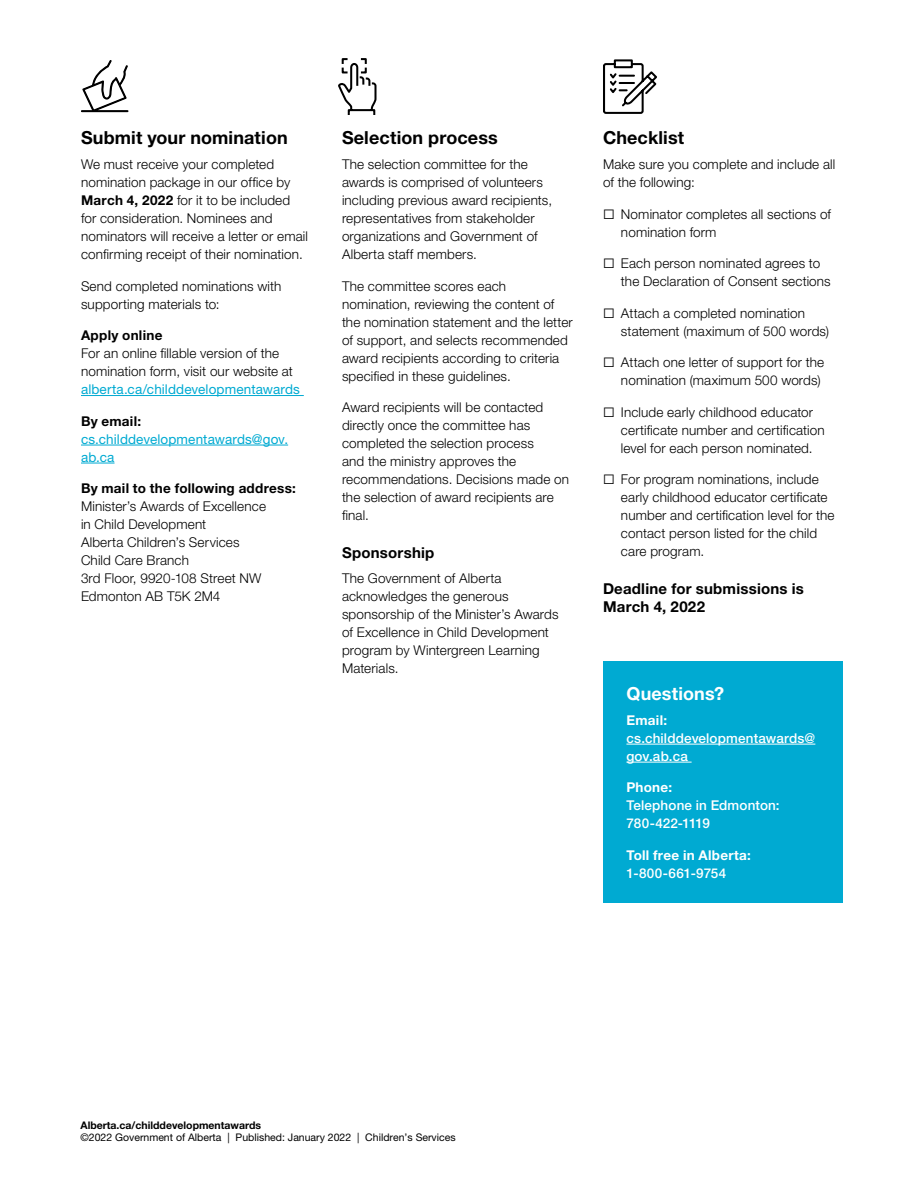
<style>
.page{position:relative;width:918px;height:1188px;background:#fff}
.page>*{position:absolute;margin:0;border:0;box-sizing:border-box;transform-origin:0 0}
.t1{font:700 18px "Helvetica Neue LT Std";letter-spacing:.005em;color:#000}
.t2{font:700 18px "Helvetica Neue LT Std";letter-spacing:.01em;color:#fff}
.t3{font:700 15px/18px "Helvetica Neue LT Std";letter-spacing:.015em;color:#000}
.t4{font:300 13.5px/18px "Helvetica Neue LT Std";letter-spacing:.01em;color:#000}
.t5{font:500 13.5px/18px "Helvetica Neue LT Std";letter-spacing:.01em;color:#fff}
.t6{font:13.5px/18px "Helvetica Neue LT Std";letter-spacing:.01em;color:#00aad2}
.t7{font:700 13.5px "Helvetica Neue LT Std";letter-spacing:.02em;color:#000}
.t8{font:700 13.5px "Helvetica Neue LT Std";letter-spacing:.02em;color:#fff}
.t9{font:10.5px "Helvetica Neue LT Std";color:#000}
.t10{font:700 10.5px "Helvetica Neue LT Std";color:#000}
.s1{font-weight:700}
</style>
<div class="page">
<hr style="left:81px;top:395px;width:223px;height:1px;background:#00aad2">
<hr style="left:81px;top:445px;width:207px;height:1px;background:#00aad2">
<hr style="left:81px;top:463px;width:34px;height:1px;background:#00aad2">
<svg style="left:81px;top:60px;width:48px;height:53px"></svg>
<div style="left:603px;top:662px;width:240px;height:241px;background:#00aad2"></div>
<hr style="left:626px;top:744px;width:189px;height:1px;background:#fff">
<hr style="left:626px;top:762px;width:66px;height:1px;background:#fff">
<svg style="left:338px;top:58px;width:39px;height:57px"></svg>
<svg style="left:603px;top:59px;width:54px;height:55px"></svg>
<h1 class="t1" style="left:81px;top:127px;width:208px">Submit your nomination</h1>
<p class="t4" style="left:81px;top:155px;width:229px">We must receive your completed nomination package in our office by <span class="s1">March 4, 2022</span> for it to be included for consideration. Nominees and nominators will receive a letter or email confirming receipt of their nomination.</p>
<p class="t4" style="left:81px;top:277px;width:202px">Send completed nominations with supporting materials to:</p>
<p class="t7" style="left:81px;top:327px;width:83px">Apply online</p>
<p class="t4" style="left:81px;top:344px;width:213px">For an online fillable version of the nomination form, visit our website at</p>
<p class="t6" style="left:81px;top:380px;width:221px">alberta.ca/childdevelopmentawards</p>
<p class="t7" style="left:81px;top:412px;width:62px">By email:</p>
<p class="t6" style="left:81px;top:430px;width:209px">cs.childdevelopmentawards@gov. ab.ca</p>
<p class="t7" style="left:81px;top:480px;width:216px">By mail to the following address:</p>
<p class="t4" style="left:81px;top:497px;width:187px">Minister’s Awards of Excellence in Child Development<br>Alberta Children’s Services<br>Child Care Branch<br>3rd Floor, 9920-108 Street NW<br>Edmonton AB T5K 2M4</p>
<h1 class="t1" style="left:342px;top:127px;width:157px">Selection process</h1>
<p class="t4" style="left:342px;top:155px;width:212px">The selection committee for the awards is comprised of volunteers including previous award recipients, representatives from stakeholder organizations and Government of<br>Alberta staff members.</p>
<p class="t4" style="left:342px;top:277px;width:232px">The committee scores each nomination, reviewing the content of the nomination statement and the letter of support, and selects recommended award recipients according to criteria specified in these guidelines.</p>
<p class="t4" style="left:342px;top:398px;width:229px">Award recipients will be contacted directly once the committee has completed the selection process<br>and the ministry approves the recommendations. Decisions made on the selection of award recipients are final.</p>
<p class="t3" style="left:342px;top:544px;width:94px">Sponsorship</p>
<p class="t4" style="left:342px;top:569px;width:218px">The Government of Alberta acknowledges the generous sponsorship of the Minister’s Awards of Excellence in Child Development program by Wintergreen Learning<br>Materials.</p>
<h1 class="t1" style="left:603px;top:127px;width:83px">Checklist</h1>
<p class="t4" style="left:603px;top:155px;width:234px">Make sure you complete and include all of the following:</p>
<p class="t4" style="left:621px;top:205px;width:212px;text-indent:-18px">☐ Nominator completes all sections of nomination form</p>
<p class="t4" style="left:621px;top:254px;width:211px;text-indent:-18px">☐ Each person nominated agrees to the Declaration of Consent sections</p>
<p class="t4" style="left:621px;top:304px;width:210px;text-indent:-18px">☐ Attach a completed nomination statement (maximum of 500 words)</p>
<p class="t4" style="left:603px;top:353px;width:223px;text-align:right">☐ Attach one letter of support for the nomination (maximum 500 words)</p>
<p class="t4" style="left:621px;top:403px;width:205px;text-indent:-18px">☐ Include early childhood educator certificate number and certification level for each person nominated.</p>
<p class="t4" style="left:621px;top:470px;width:215px;text-indent:-18px">☐ For program nominations, include early childhood educator certificate number and certification level for the contact person listed for the child care program.</p>
<p class="t3" style="left:603px;top:580px;width:203px">Deadline for submissions is<br>March 4, 2022</p>
<h1 class="t2" style="left:626px;top:682px;width:99px">Questions?</h1>
<p class="t8" style="left:626px;top:712px;width:42px">Email:</p>
<p class="t5" style="left:626px;top:729px;width:190px">cs.childdevelopmentawards@ gov.ab.ca</p>
<p class="t8" style="left:626px;top:779px;width:47px">Phone:</p>
<p class="t5" style="left:626px;top:796px;width:155px">Telephone in Edmonton:<br>780-422-1119</p>
<p class="t8" style="left:626px;top:847px;width:126px">Toll free in Alberta:</p>
<p class="t5" style="left:626px;top:864px;width:101px">1-800-661-9754</p>
<p class="t10" style="left:81px;top:1118px;width:182px">Alberta.ca/childdevelopmentawards</p>
<p class="t9" style="left:81px;top:1131px;width:377px">©2022 Government of Alberta | Published: January 2022 | Children’s Services</p>
</div>
